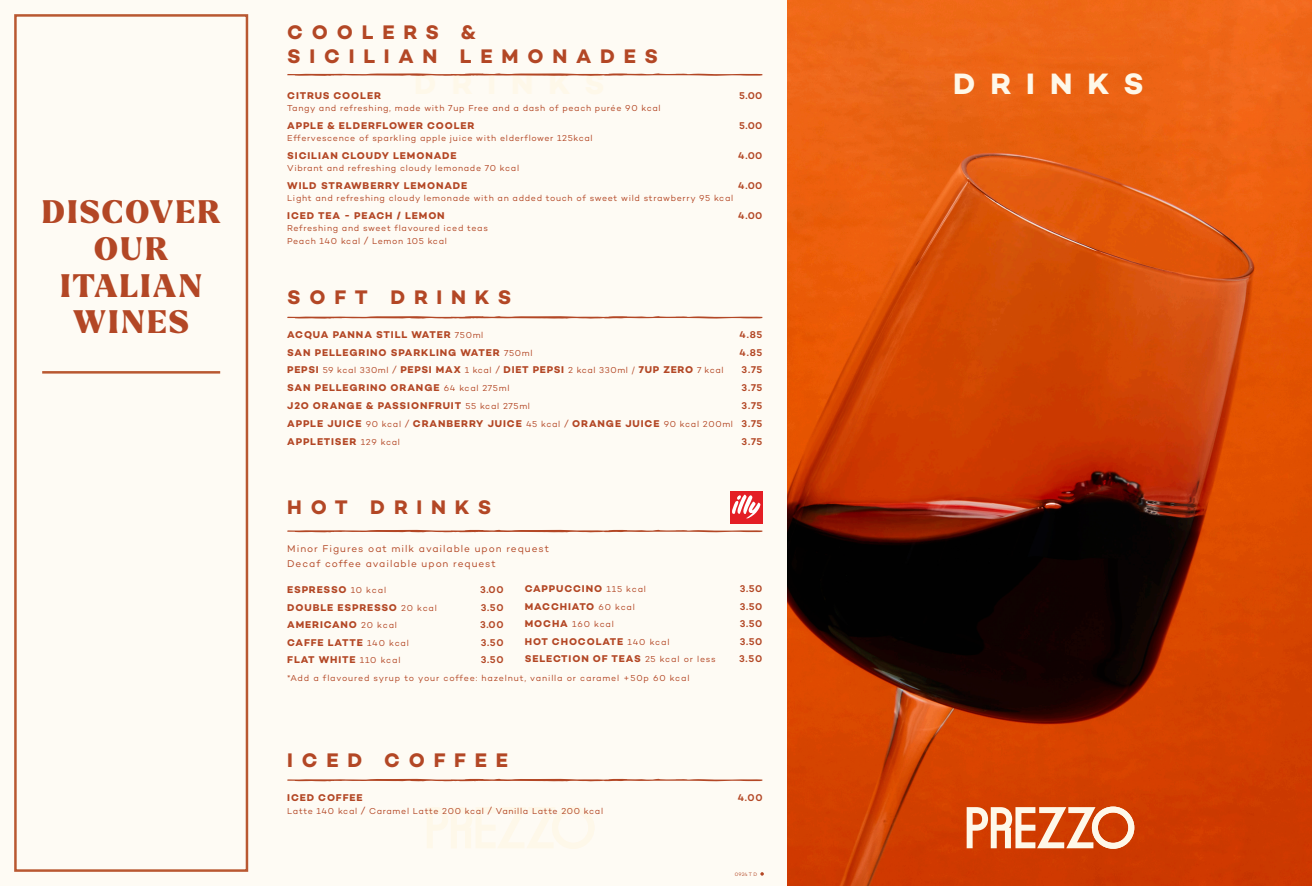
<style>
.page{position:relative;width:1312px;height:886px;background:#fff}
.page>*{position:absolute;margin:0;border:0;box-sizing:border-box;transform-origin:0 0}
.t1{font:900 31.62px/36.6px "Larken";letter-spacing:.07em;color:#b34725;text-align:center}
.t2{font:700 30px "Campton";letter-spacing:.5em;color:#fef8e9}
.t3{font:700 20px/23.9px "Campton";letter-spacing:.44em;color:#b34725}
.t4{font:700 10px "Campton";letter-spacing:.09em;color:#b34725}
.t5{font:600 10px "Campton";letter-spacing:.06em;color:#b34725}
.t6{font:10px/15px "Campton";letter-spacing:.1em;color:#b34725}
.t7{font:8.75px/12.5px "Campton";letter-spacing:.08em;color:#b34725}
.t8{font:8.75px "Campton";letter-spacing:.1em;color:#b34725}
.t9{font:5px "Campton";color:#b34725}
.s1{font-style:italic;font-size:10px}
.s2{font-weight:400;font-size:8.75px}
.s3{font-weight:700;font-size:10px}
.s4{font-weight:400;font-style:italic}
.s5{font-weight:600}
</style>
<div class="page">
<div style="left:0;top:0;width:1311px;height:886px;background:#fefbf4"></div>
<svg style="left:427px;top:807px;width:167px;height:42px"></svg>
<svg style="left:287px;top:73px;width:475px;height:3px"></svg>
<svg style="left:287px;top:316px;width:475px;height:3px"></svg>
<svg style="left:287px;top:530px;width:475px;height:2px"></svg>
<div style="left:729px;top:491px;width:33px;height:32px;background:#e41e25"></div>
<svg style="left:732px;top:495px;width:28px;height:23px"></svg>
<svg style="left:287px;top:778px;width:475px;height:3px"></svg>
<div style="left:14px;top:14px;width:234px;height:858px;border:2px solid #b95831"></div>
<hr style="left:42px;top:371px;width:178px;height:3px;background:#b95831">
<img style="left:787px;top:0;width:524px;height:886px">
<svg style="left:966px;top:806px;width:167px;height:43px"></svg>
<p class="t1" style="left:42px;top:195px;width:180px">DISCOVER<br>OUR<br>ITALIAN<br>WINES</p>
<p class="t3" style="left:287px;top:20px;width:372px">COOLERS &amp;<br>SICILIAN LEMONADES</p>
<p class="t4" style="left:287px;top:89px;width:95px">CITRUS COOLER</p>
<p class="t5" style="left:739px;top:89px;width:25px">5.00</p>
<p class="t7" style="left:287px;top:102px;width:375px">Tangy and refreshing, made with 7up Free and a dash of peach purée 90 kcal</p>
<p class="t4" style="left:287px;top:119px;width:189px">APPLE &amp; ELDERFLOWER COOLER</p>
<p class="t5" style="left:739px;top:119px;width:25px">5.00</p>
<p class="t7" style="left:287px;top:132px;width:307px">Effervescence of sparkling apple juice with elderflower 125kcal</p>
<p class="t4" style="left:287px;top:149px;width:171px">SICILIAN CLOUDY LEMONADE</p>
<p class="t5" style="left:738px;top:149px;width:26px">4.00</p>
<p class="t7" style="left:287px;top:162px;width:233px">Vibrant and refreshing cloudy lemonade 70 kcal</p>
<p class="t4" style="left:287px;top:179px;width:181px">WILD STRAWBERRY LEMONADE</p>
<p class="t5" style="left:738px;top:179px;width:26px">4.00</p>
<p class="t7" style="left:287px;top:192px;width:447px">Light and refreshing cloudy lemonade with an added touch of sweet wild strawberry 95 kcal</p>
<p class="t4" style="left:287px;top:209px;width:159px">ICED TEA - PEACH / LEMON</p>
<p class="t5" style="left:738px;top:209px;width:26px">4.00</p>
<p class="t7" style="left:287px;top:222px;width:202px">Refreshing and sweet flavoured iced teas<br>Peach 140 kcal <span class="s1">/</span> Lemon 105 kcal</p>
<p class="t3" style="left:287px;top:285px;width:225px">SOFT DRINKS</p>
<p class="t4" style="left:287px;top:328px;width:197px">ACQUA PANNA STILL WATER <span class="s2">750ml</span></p>
<p class="t5" style="left:739px;top:328px;width:25px">4.85</p>
<p class="t4" style="left:287px;top:346px;width:247px">SAN PELLEGRINO SPARKLING WATER <span class="s2">750ml</span></p>
<p class="t5" style="left:739px;top:346px;width:25px">4.85</p>
<p class="t7" style="left:287px;top:364px;width:437px"><span class="s3">PEPSI</span> 59 kcal 330ml <span class="s1">/</span> <span class="s3">PEPSI MAX</span> 1 kcal <span class="s1">/</span> <span class="s3">DIET PEPSI</span> 2 kcal 330ml / <span class="s3">7UP ZERO</span> 7 kcal</p>
<p class="t5" style="left:741px;top:363px;width:23px">3.75</p>
<p class="t4" style="left:287px;top:381px;width:223px">SAN PELLEGRINO ORANGE <span class="s2">64 kcal 275ml</span></p>
<p class="t5" style="left:741px;top:381px;width:23px">3.75</p>
<p class="t4" style="left:287px;top:399px;width:244px">J2O ORANGE &amp; PASSIONFRUIT <span class="s2">55 kcal 275ml</span></p>
<p class="t5" style="left:741px;top:399px;width:23px">3.75</p>
<p class="t4" style="left:287px;top:417px;width:476px">APPLE JUICE <span class="s2">90 kcal</span> <span class="s4">/</span> CRANBERRY JUICE <span class="s2">45 kcal</span> <span class="s4">/</span> ORANGE JUICE <span class="s2">90 kcal 200ml</span> <span class="s5">3.75</span></p>
<p class="t4" style="left:287px;top:435px;width:114px">APPLETISER <span class="s2">129 kcal</span></p>
<p class="t5" style="left:741px;top:435px;width:23px">3.75</p>
<p class="t3" style="left:287px;top:495px;width:205px">HOT DRINKS</p>
<p class="t6" style="left:287px;top:541px;width:263px">Minor Figures oat milk available upon request<br>Decaf coffee available upon request</p>
<p class="t4" style="left:287px;top:583px;width:100px">ESPRESSO <span class="s2">10 kcal</span></p>
<p class="t5" style="left:480px;top:583px;width:25px">3.00</p>
<p class="t4" style="left:287px;top:601px;width:151px">DOUBLE ESPRESSO <span class="s2">20 kcal</span></p>
<p class="t5" style="left:481px;top:601px;width:24px">3.50</p>
<p class="t4" style="left:287px;top:618px;width:111px">AMERICANO <span class="s2">20 kcal</span></p>
<p class="t5" style="left:480px;top:618px;width:25px">3.00</p>
<p class="t4" style="left:287px;top:636px;width:123px">CAFFE LATTE <span class="s2">140 kcal</span></p>
<p class="t5" style="left:481px;top:636px;width:24px">3.50</p>
<p class="t4" style="left:287px;top:653px;width:115px">FLAT WHITE <span class="s2">110 kcal</span></p>
<p class="t5" style="left:481px;top:653px;width:24px">3.50</p>
<p class="t4" style="left:524px;top:582px;width:123px">CAPPUCCINO <span class="s2">115 kcal</span></p>
<p class="t5" style="left:739px;top:582px;width:24px">3.50</p>
<p class="t4" style="left:524px;top:600px;width:112px">MACCHIATO <span class="s2">60 kcal</span></p>
<p class="t5" style="left:739px;top:600px;width:24px">3.50</p>
<p class="t7" style="left:524px;top:618px;width:91px"><span class="s3">MOCHA</span> 160 kcal</p>
<p class="t5" style="left:739px;top:617px;width:24px">3.50</p>
<p class="t4" style="left:524px;top:635px;width:146px">HOT CHOCOLATE <span class="s2">140 kcal</span></p>
<p class="t5" style="left:739px;top:635px;width:24px">3.50</p>
<p class="t4" style="left:524px;top:652px;width:192px">SELECTION OF TEAS <span class="s2">25 kcal or less</span></p>
<p class="t5" style="left:739px;top:652px;width:25px">3.50</p>
<p class="t8" style="left:287px;top:673px;width:404px">*Add a flavoured syrup to your coffee: hazelnut, vanilla or caramel +50p 60 kcal</p>
<p class="t3" style="left:287px;top:748px;width:222px">ICED COFFEE</p>
<p class="t4" style="left:287px;top:791px;width:77px">ICED COFFEE</p>
<p class="t5" style="left:737px;top:791px;width:26px">4.00</p>
<p class="t7" style="left:287px;top:804px;width:317px">Latte 140 kcal <span class="s1">/</span> Caramel Latte 200 kcal <span class="s1">/</span> Vanilla Latte 200 kcal</p>
<p class="t9" style="left:734px;top:871px;width:24px">0924 T D</p>
<p class="t2" style="left:953px;top:65px;width:192px">DRINKS</p>
</div>
